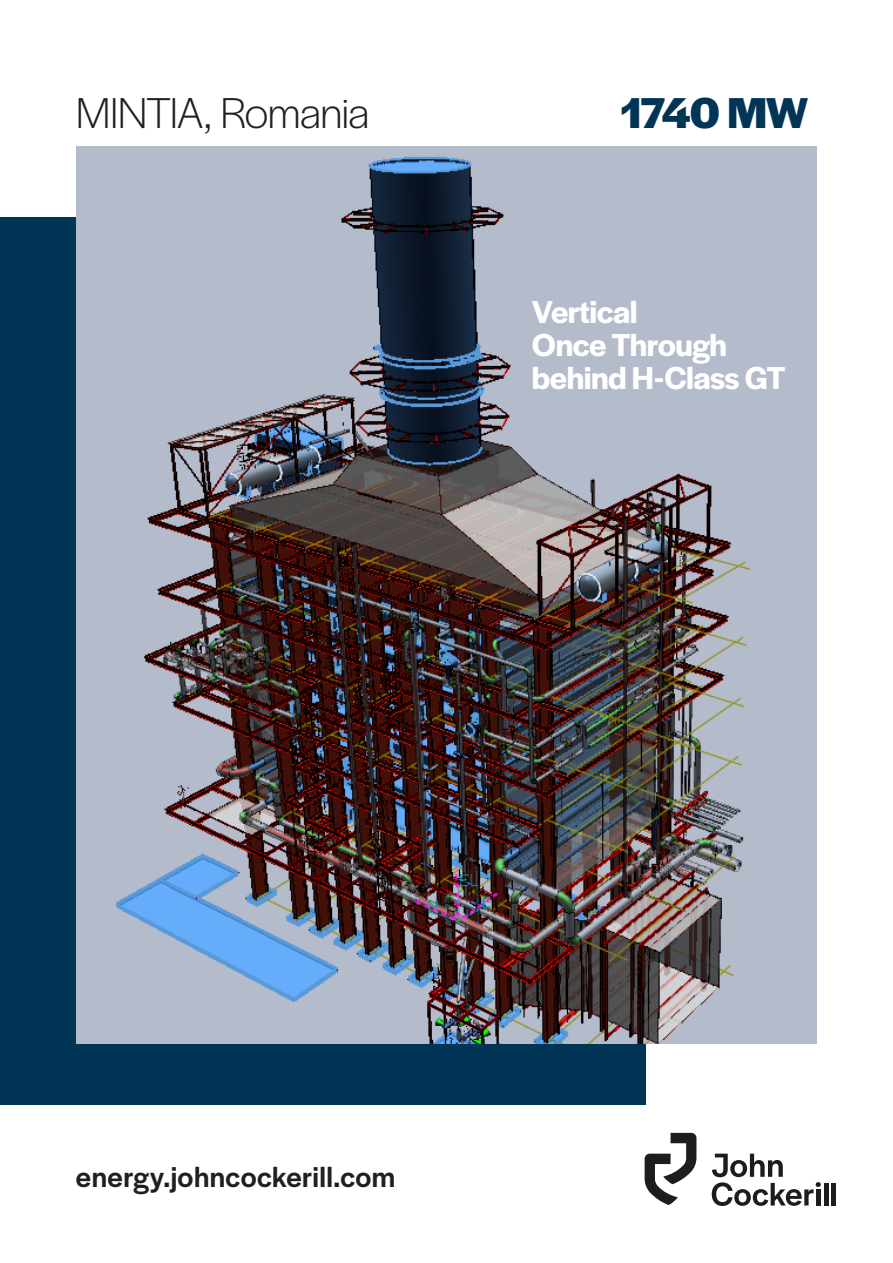
<style>
.page{position:relative;width:893px;height:1263px;background:#fff}
.page>*{position:absolute;margin:0;border:0;box-sizing:border-box;transform-origin:0 0}
.t1{font:300 45px "Halyard Display";letter-spacing:-.02em;color:#231f20}
.t2{font:700 45px "Halyard Display";letter-spacing:-.035em;color:#003556}
.H2{font:600 33px/33px "Halyard Display";letter-spacing:-.015em;color:#fff}
.url{font:500 30px "Halyard Display";letter-spacing:.015em;color:#231f20}
</style>
<div class="page">
<div style="left:0;top:217px;width:646px;height:887px;background:#003556"></div>
<img style="left:76px;top:147px;width:741px;height:897px">
<svg style="left:645px;top:1133px;width:51px;height:72px"></svg>
<hr style="left:824px;top:1183px;width:4px;height:22px;background:#1d1d1b">
<hr style="left:832px;top:1183px;width:4px;height:22px;background:#1d1d1b">
<svg style="left:712px;top:1154px;width:109px;height:52px"></svg>
<h1 class="t1" style="left:76px;top:81px;width:295px">MINTIA, Romania</h1>
<h1 class="t2" style="left:620px;top:80px;width:190px">1740 MW</h1>
<p class="H2" style="left:532px;top:294px;width:255px">Vertical<br>Once Through behind H-Class GT</p>
<p class="url" style="left:76px;top:1155px;width:321px">energy.johncockerill.com</p>
</div>
